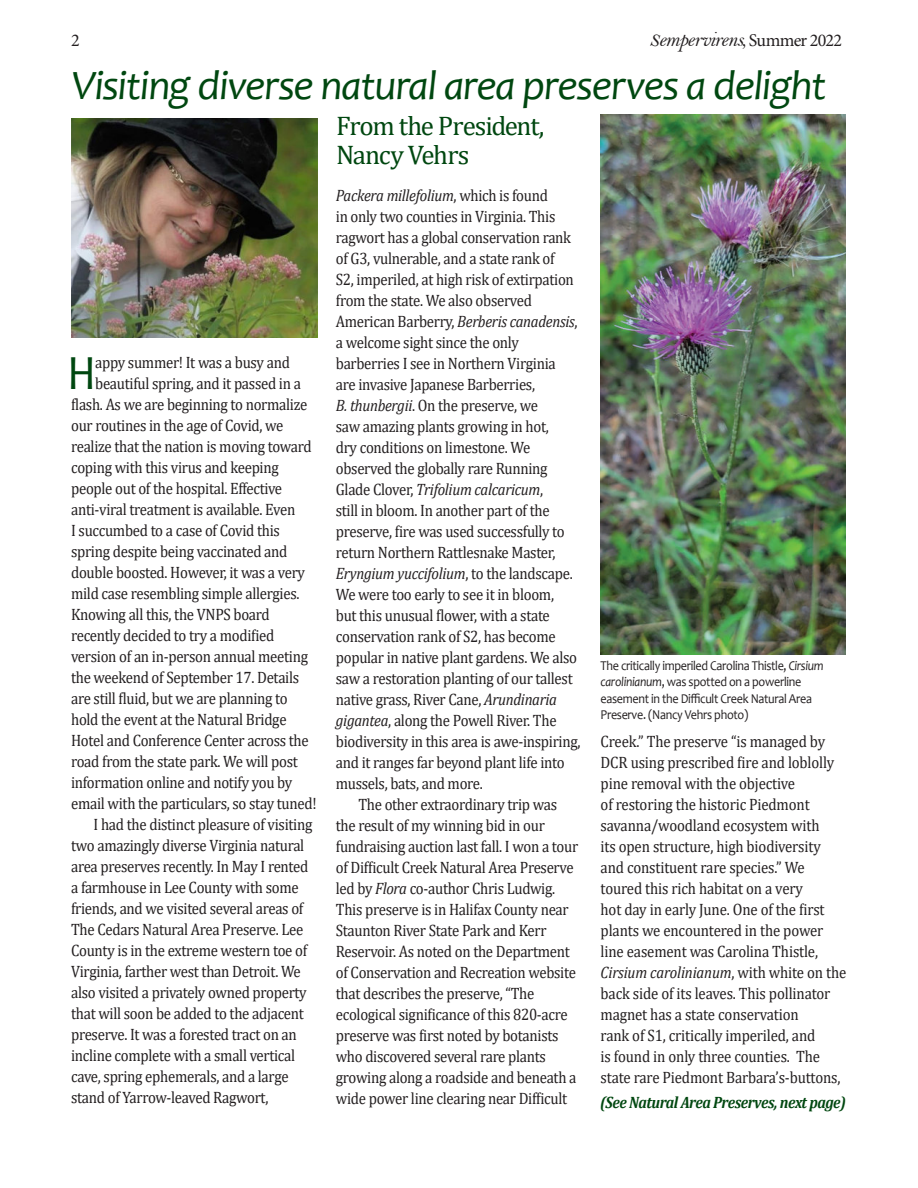
<style>
.page{position:relative;width:918px;height:1188px;background:#fff}
.page>*{position:absolute;margin:0;border:0;box-sizing:border-box;transform-origin:0 0}
._2-line_drop_cap__no{font:49.5px "Candara";color:#004710;scale:.9 1}
.hed-1{font:italic 42px "Candara";letter-spacing:-.03em;color:#004710}
.hed-1-2{font:27px/28.5px "Cambria";letter-spacing:-.04em;color:#004710}
.flag-subtitle{font:21px "Bell MT Italic";letter-spacing:-.035em;color:#231f20}
.flag-subtitle-2{font:18px "Minion Pro";color:#231f20}
._2-line_drop_cap__no-2{font:16.5px/21px "Cambria";letter-spacing:-.02em;color:#231f20;scale:.9 1}
._2-line_drop_cap__no-3{font:italic 700 16.5px "Cambria";letter-spacing:-.03em;color:#004710;scale:.9 1}
._2-line_drop_cap__no-4{font:13.5px/16.5px "Candara";letter-spacing:-.025em;color:#231f20;scale:.9 1}
.s1{font-size:18px}
.s2{font-family:"Minion Pro";font-size:18px}
.s3{font-style:italic}
</style>
<div class="page">
<img style="left:71px;top:119px;width:247px;height:218px">
<img style="left:601px;top:114px;width:245px;height:541px">
<p class="flag-subtitle-2" style="left:71px;top:28px;width:10px">2</p>
<p class="flag-subtitle" style="left:650px;top:26px;width:194px"><span class="s1">S</span>empervirens<span class="s1">,</span> <span class="s2">Summer 2022</span></p>
<p class="hed-1" style="left:72px;top:59px;width:756px">Visiting diverse natural area preserves a delight</p>
<p class="hed-1-2" style="left:336px;top:112px;width:210px">From the President,<br>Nancy Vehrs</p>
<p class="_2-line_drop_cap__no" style="left:67px;top:342px;width:34px">H</p>
<p class="_2-line_drop_cap__no-2" style="left:95px;top:352px;width:218px">appy summer! It was a busy and</p>
<p class="_2-line_drop_cap__no-2" style="left:95px;top:373px;width:230px">beautiful spring, and it passed in a</p>
<p class="_2-line_drop_cap__no-2" style="left:71px;top:394px;width:264px">flash. As we are beginning to normalize</p>
<p class="_2-line_drop_cap__no-2" style="left:71px;top:415px;width:237px">our routines in the age of Covid, we</p>
<p class="_2-line_drop_cap__no-2" style="left:71px;top:436px;width:269px">realize that the nation is moving toward</p>
<p class="_2-line_drop_cap__no-2" style="left:71px;top:457px;width:232px">coping with this virus and keeping</p>
<p class="_2-line_drop_cap__no-2" style="left:71px;top:478px;width:236px">people out of the hospital. Effective</p>
<p class="_2-line_drop_cap__no-2" style="left:71px;top:499px;width:251px">anti-viral treatment is available. Even</p>
<p class="_2-line_drop_cap__no-2" style="left:71px;top:520px;width:234px">I succumbed to a case of Covid this</p>
<p class="_2-line_drop_cap__no-2" style="left:71px;top:541px;width:242px">spring despite being vaccinated and</p>
<p class="_2-line_drop_cap__no-2" style="left:71px;top:562px;width:261px">double boosted. However, it was a very</p>
<p class="_2-line_drop_cap__no-2" style="left:71px;top:583px;width:255px">mild case resembling simple allergies.</p>
<p class="_2-line_drop_cap__no-2" style="left:71px;top:604px;width:222px">Knowing all this, the VNPS board</p>
<p class="_2-line_drop_cap__no-2" style="left:71px;top:625px;width:227px">recently decided to try a modified</p>
<p class="_2-line_drop_cap__no-2" style="left:71px;top:646px;width:265px">version of an in-person annual meeting</p>
<p class="_2-line_drop_cap__no-2" style="left:71px;top:667px;width:255px">the weekend of September 17. Details</p>
<p class="_2-line_drop_cap__no-2" style="left:71px;top:688px;width:242px">are still fluid, but we are planning to</p>
<p class="_2-line_drop_cap__no-2" style="left:71px;top:709px;width:241px">hold the event at the Natural Bridge</p>
<p class="_2-line_drop_cap__no-2" style="left:71px;top:730px;width:266px">Hotel and Conference Center across the</p>
<p class="_2-line_drop_cap__no-2" style="left:71px;top:751px;width:253px">road from the state park. We will post</p>
<p class="_2-line_drop_cap__no-2" style="left:71px;top:772px;width:247px">information online and notify you by</p>
<p class="_2-line_drop_cap__no-2" style="left:71px;top:793px;width:274px">email with the particulars, so stay tuned!</p>
<p class="_2-line_drop_cap__no-2" style="left:71px;top:814px;width:270px;text-indent:22px">I had the distinct pleasure of visiting two amazingly diverse Virginia natural area preserves recently. In May I rented a farmhouse in Lee County with some friends, and we visited several areas of The Cedars Natural Area Preserve. Lee County is in the extreme western toe of Virginia, farther west than Detroit. We also visited a privately owned property that will soon be added to the adjacent preserve. It was a forested tract on an incline complete with a small vertical cave, spring ephemerals, and a large stand of Yarrow-leaved Ragwort,</p>
<p class="_2-line_drop_cap__no-2" style="left:336px;top:185px;width:273px"><span class="s3">Packera millefolium</span>, which is found<br>in only two counties in Virginia. This ragwort has a global conservation rank of G3, vulnerable, and a state rank of<br>S2, imperiled, at high risk of extirpation from the state. We also observed American Barberry, <span class="s3">Berberis canadensis</span>, a welcome sight since the only barberries I see in Northern Virginia<br>are invasive Japanese Barberries,<br><span class="s3">B. thunbergii</span>. On the preserve, we<br>saw amazing plants growing in hot,<br>dry conditions on limestone. We observed the globally rare Running Glade Clover, <span class="s3">Trifolium calcaricum</span>,<br>still in bloom. In another part of the preserve, fire was used successfully to return Northern Rattlesnake Master, <span class="s3">Eryngium yuccifolium</span>, to the landscape.<br>We were too early to see it in bloom,<br>but this unusual flower, with a state conservation rank of S2, has become popular in native plant gardens. We also saw a restoration planting of our tallest native grass, River Cane, <span class="s3">Arundinaria gigantea</span>, along the Powell River. The biodiversity in this area is awe-inspiring, and it ranges far beyond plant life into mussels, bats, and more.</p>
<p class="_2-line_drop_cap__no-2" style="left:336px;top:794px;width:271px;text-indent:22px">The other extraordinary trip was the result of my winning bid in our fundraising auction last fall. I won a tour of Difficult Creek Natural Area Preserve led by <span class="s3">Flora</span> co-author Chris Ludwig.<br>This preserve is in Halifax County near Staunton River State Park and Kerr Reservoir. As noted on the Department of Conservation and Recreation website that describes the preserve, “The ecological significance of this 820-acre preserve was first noted by botanists who discovered several rare plants growing along a roadside and beneath a wide power line clearing near Difficult</p>
<p class="_2-line_drop_cap__no-4" style="left:601px;top:657px;width:249px">The critically imperiled Carolina Thistle, <span class="s3">Cirsium carolinianum</span>, was spotted on a powerline easement in the Difficult Creek Natural Area Preserve. (Nancy Vehrs photo)</p>
<p class="_2-line_drop_cap__no-2" style="left:601px;top:731px;width:275px">Creek.” The preserve “is managed by DCR using prescribed fire and loblolly pine removal with the objective<br>of restoring the historic Piedmont savanna/woodland ecosystem with<br>its open structure, high biodiversity and constituent rare species.” We toured this rich habitat on a very<br>hot day in early June. One of the first plants we encountered in the power line easement was Carolina Thistle, <span class="s3">Cirsium carolinianum</span>, with white on the back side of its leaves. This pollinator magnet has a state conservation<br>rank of S1, critically imperiled, and<br>is found in only three counties. The state rare Piedmont Barbara’s-buttons,</p>
<p class="_2-line_drop_cap__no-3" style="left:600px;top:1090px;width:275px">(See Natural Area Preserves, next page)</p>
</div>
